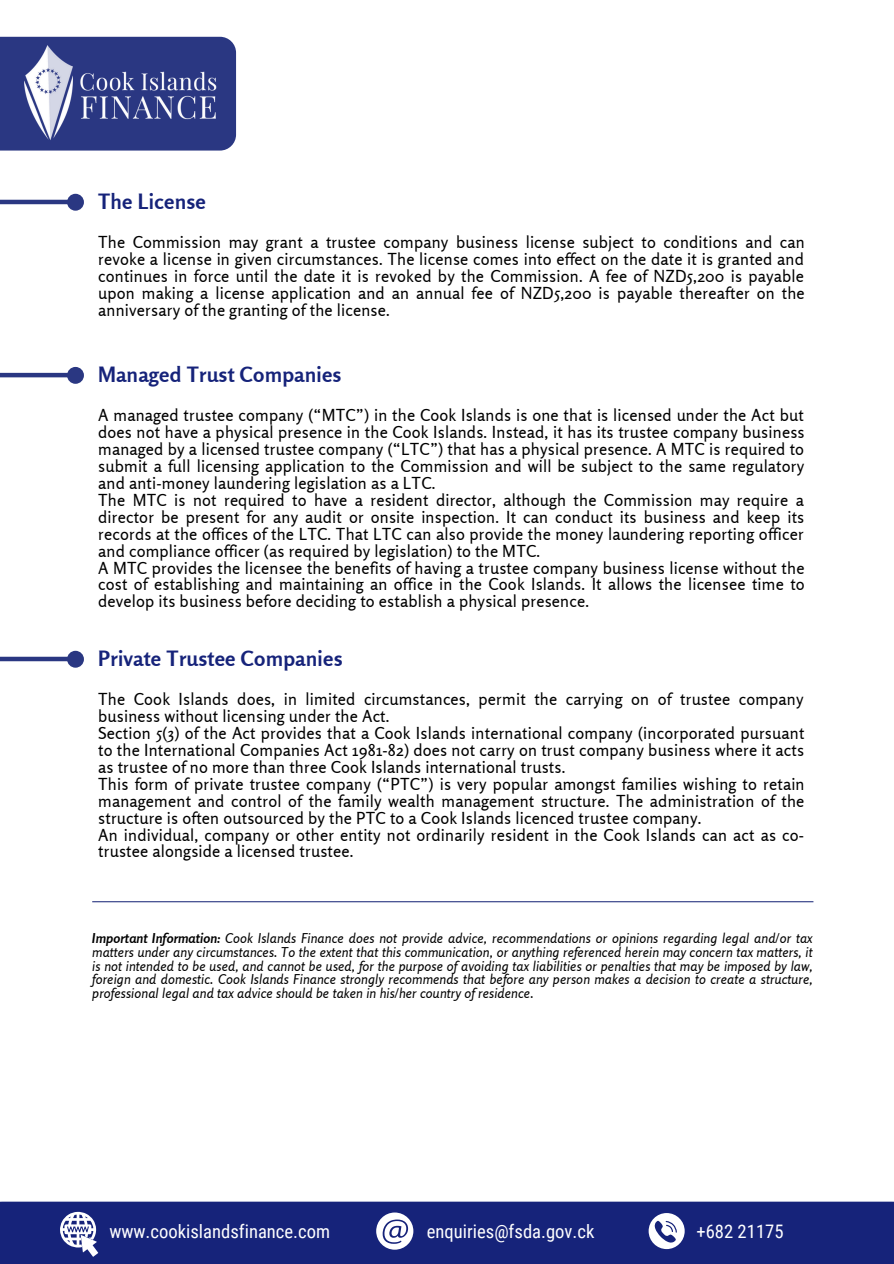
<style>
.page{position:relative;width:894px;height:1264px;background:#fff}
.page>*{position:absolute;margin:0;border:0;box-sizing:border-box;transform-origin:0 0}
.t1{font:700 21px "Rosario";letter-spacing:.01em;color:#16237a}
.t2{font:18.6px "Roboto Condensed";color:#fff}
.t3{font:16.5px/17px "Rosario";letter-spacing:.01em;color:#000;text-align:justify}
.t4{font:italic 13.5px/13.5px "Rosario";letter-spacing:.01em;color:#000;text-align:justify}
.s1{font-weight:700}
</style>
<div class="page">
<div style="left:0;top:1201px;width:893px;height:62px;background:#16237a"></div>
<svg style="left:60px;top:1211px;width:38px;height:45px"></svg>
<svg style="left:648px;top:1212px;width:36px;height:36px"></svg>
<svg style="left:376px;top:1212px;width:37px;height:37px"></svg>
<div style="left:0;top:37px;width:236px;height:113px;background:#2a3782"></div>
<img style="left:24px;top:46px;width:211px;height:96px">
<hr style="left:0;top:200px;width:69px;height:4px;background:#2a3782">
<div style="left:67px;top:194px;width:17px;height:17px;background:#2a3782;border-radius:50%"></div>
<hr style="left:0;top:373px;width:69px;height:4px;background:#2a3782">
<div style="left:67px;top:367px;width:17px;height:17px;background:#2a3782;border-radius:50%"></div>
<div style="left:0;top:656px;width:69px;height:5px;background:#2a3782"></div>
<div style="left:67px;top:650px;width:17px;height:17px;background:#2a3782;border-radius:50%"></div>
<hr style="left:92px;top:901px;width:721px;height:1px;background:#2a3782">
<p class="t1" style="left:98px;top:188px;width:109px">The License</p>
<p class="t3" style="left:98px;top:234px;width:708px">The Commission may grant a trustee company business license subject to conditions and can revoke a license in given circumstances. The license comes into effect on the date it is granted and continues in force until the date it is revoked by the Commission. A fee of NZD5,200 is payable upon making a license application and an annual fee of NZD5,200 is payable thereafter on the anniversary of the granting of the license.</p>
<p class="t1" style="left:98px;top:361px;width:245px">Managed Trust Companies</p>
<p class="t3" style="left:98px;top:407px;width:707px">A managed trustee company (“MTC”) in the Cook Islands is one that is licensed under the Act but does not have a physical presence in the Cook Islands. Instead, it has its trustee company business managed by a licensed trustee company (“LTC”) that has a physical presence. A MTC is required to submit a full licensing application to the Commission and will be subject to the same regulatory and anti-money laundering legislation as a LTC.</p>
<p class="t3" style="left:98px;top:491px;width:707px">The MTC is not required to have a resident director, although the Commission may require a director be present for any audit or onsite inspection. It can conduct its business and keep its records at the offices of the LTC. That LTC can also provide the money laundering reporting officer and compliance officer (as required by legislation) to the MTC.</p>
<p class="t3" style="left:98px;top:559px;width:707px">A MTC provides the licensee the benefits of having a trustee company business license without the cost of establishing and maintaining an office in the Cook Islands. It allows the licensee time to develop its business before deciding to establish a physical presence.</p>
<p class="t1" style="left:98px;top:645px;width:246px">Private Trustee Companies</p>
<p class="t3" style="left:98px;top:690px;width:706px">The Cook Islands does, in limited circumstances, permit the carrying on of trustee company business without licensing under the Act.</p>
<p class="t3" style="left:98px;top:724px;width:707px">Section 5(3) of the Act provides that a Cook Islands international company (incorporated pursuant to the International Companies Act 1981-82) does not carry on trust company business where it acts as trustee of no more than three Cook Islands international trusts.</p>
<p class="t3" style="left:98px;top:775px;width:707px">This form of private trustee company (“PTC”) is very popular amongst families wishing to retain management and control of the family wealth management structure. The administration of the structure is often outsourced by the PTC to a Cook Islands licenced trustee company.</p>
<p class="t3" style="left:98px;top:826px;width:707px">An individual, company or other entity not ordinarily resident in the Cook Islands can act as co&shy;trustee alongside a licensed trustee.</p>
<p class="t4" style="left:92px;top:931px;width:722px"><span class="s1">Important Information:</span> Cook Islands Finance does not provide advice, recommendations or opinions regarding legal and/or tax matters under any circumstances. To the extent that this communication, or anything referenced herein may concern tax matters, it is not intended to be used, and cannot be used, for the purpose of avoiding tax liabilities or penalties that may be imposed by law, foreign and domestic. Cook Islands Finance strongly recommends that before any person makes a decision to create a structure, professional legal and tax advice should be taken in his/her country of residence.</p>
<p class="t2" style="left:109px;top:1220px;width:222px">www.cookislandsfinance.com</p>
<p class="t2" style="left:427px;top:1220px;width:169px">enquiries@fsda.gov.ck</p>
<p class="t2" style="left:696px;top:1220px;width:88px">+682 21175</p>
</div>
